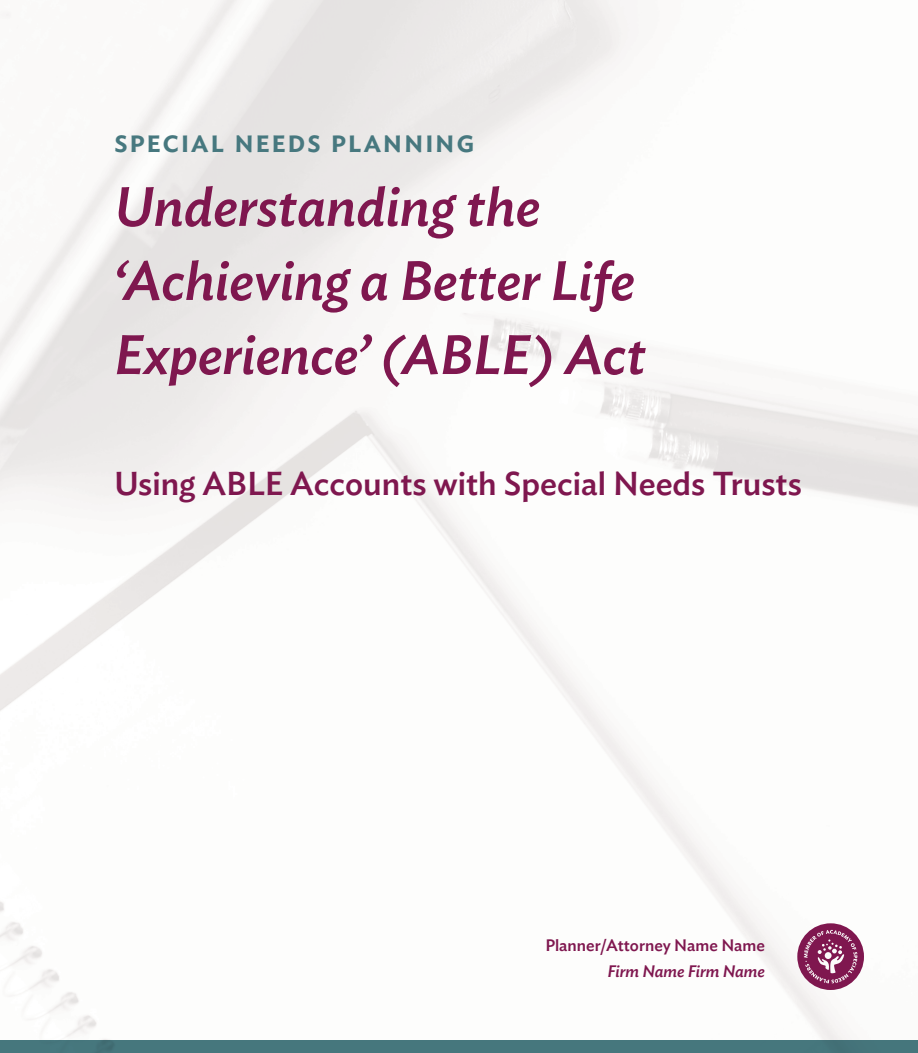
<style>
.page{position:relative;width:918px;height:1053px;background:#fff}
.page>*{position:absolute;margin:0;border:0;box-sizing:border-box;transform-origin:0 0}
.t1{font:italic 500 54.9px/74.1px "Ideal Sans";color:#7f174f}
.t2{font:500 32.85px "Ideal Sans";color:#7f174f}
.t3{font:500 31.95px "Ideal Sans";letter-spacing:.05em;color:#47787f}
.t4{font:500 16.5px "Ideal Sans";color:#7f174f}
.t5{font:italic 500 16.5px "Ideal Sans";color:#7f174f}
</style>
<div class="page">
<svg style="left:797px;top:923px;width:67px;height:67px"></svg>
<div style="left:0;top:1040px;width:918px;height:13px;background:#47787f"></div>
<p class="t3" style="left:114px;top:116px;width:362px">special needs planning</p>
<p class="t1" style="left:114px;top:165px;width:534px">Understanding the ‘Achieving a Better Life<br>Experience’ (ABLE) Act</p>
<p class="t2" style="left:114px;top:458px;width:689px">Using ABLE Accounts with Special Needs Trusts</p>
<p class="t4" style="left:545px;top:933px;width:221px">Planner/Attorney Name Name</p>
<p class="t5" style="left:607px;top:958px;width:159px">Firm Name Firm Name</p>
</div>
